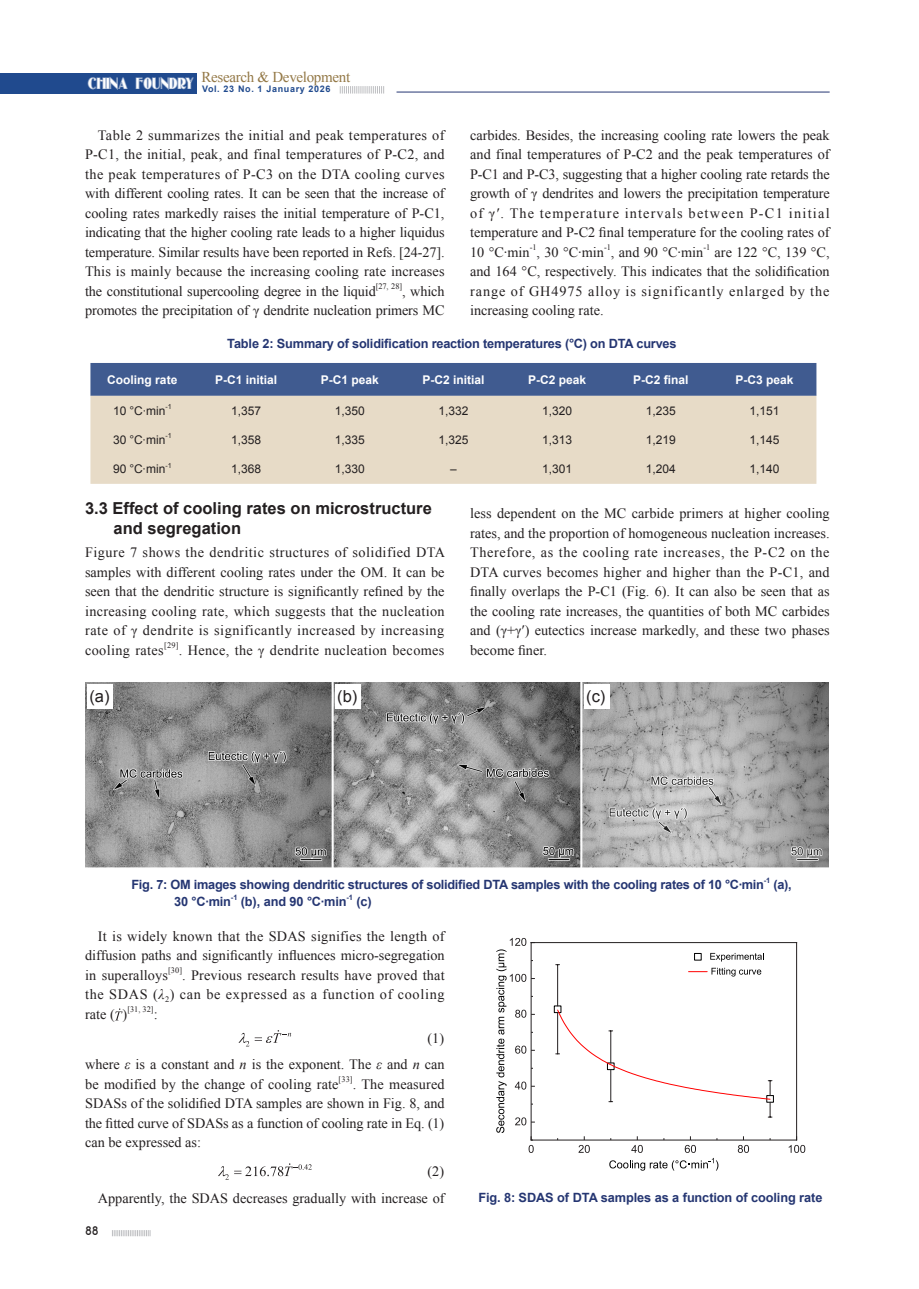
<style>
.page{position:relative;width:919px;height:1289px;background:#fff}
.page>*{position:absolute;margin:0;border:0;box-sizing:border-box;transform-origin:0 0}
.t1{font:700 16.5px/19.5px "Arial";color:#231f20}
.t2{font:16.5px "Arial";color:#231f20}
.t3{font:15px "Times New Roman";letter-spacing:-.02em;color:#937846}
.t4{font:14.25px/19.5px "Times New Roman";color:#231f20;text-align:justify}
.t5{font:14.25px "Times New Roman";letter-spacing:.025em;color:#231f20}
.t6{font:700 12.75px "Arial";letter-spacing:-.015em;color:#253672}
.t7{font:12px "Arial";color:#231f20}
.t8{font:700 12px "Arial";color:#fff}
.t9{font:500 12px "Avant Garde IT Cby BT";color:#231f20}
.t10{font:12px "Arial";color:#231f20;scale:2 1}
.t11{font:700 9px "Arial";letter-spacing:.07em;color:#204a8e}
.t12{font:8.25px "Times New Roman";color:#231f20}
.t13{font:700 7.5px "Arial";color:#253672}
.t14{font:7.05px "Arial";color:#231f20}
.s1{font-style:italic}
</style>
<div class="page">
<svg style="left:112px;top:1230px;width:39px;height:6px"></svg>
<div style="left:0;top:73px;width:197px;height:20px;background:#204a8e"></div>
<svg style="left:340px;top:86px;width:44px;height:7px"></svg>
<hr style="left:396px;top:92px;width:433px;height:1px;background:#253672">
<div style="left:90px;top:363px;width:726px;height:33px;background:#405b90"></div>
<div style="left:90px;top:396px;width:726px;height:88px;background:#e7dbc7"></div>
<img style="left:86px;top:682px;width:742px;height:186px">
<svg style="left:238px;top:1032px;width:11px;height:14px"></svg>
<svg style="left:255px;top:1030px;width:36px;height:12px"></svg>
<svg style="left:115px;top:1008px;width:8px;height:12px"></svg>
<svg style="left:218px;top:1163px;width:94px;height:16px"></svg>
<hr style="left:531px;top:1139px;width:265px;height:1px;background:#231f20">
<hr style="left:531px;top:942px;width:265px;height:1px;background:#231f20">
<hr style="left:796px;top:942px;width:1px;height:197px;background:#231f20">
<svg style="left:578px;top:1136px;width:11px;height:16px"></svg>
<svg style="left:737px;top:1136px;width:12px;height:16px"></svg>
<svg style="left:788px;top:1136px;width:17px;height:16px"></svg>
<div style="left:554px;top:1005px;width:7px;height:7px;border:1px solid #000"></div>
<hr style="left:557px;top:964px;width:1px;height:41px;background:#231f20">
<svg style="left:555px;top:1008px;width:217px;height:109px"></svg>
<div style="left:694px;top:953px;width:7px;height:7px;border:1px solid #000"></div>
<svg style="left:710px;top:952px;width:52px;height:9px"></svg>
<svg style="left:688px;top:967px;width:73px;height:9px"></svg>
<svg style="left:496px;top:937px;width:39px;height:215px"></svg>
<svg style="left:609px;top:1136px;width:109px;height:34px"></svg>
<div style="left:87px;top:684px;width:26px;height:25px;background:#fff"></div>
<div style="left:335px;top:684px;width:26px;height:25px;background:#fff"></div>
<div style="left:584px;top:684px;width:26px;height:25px;background:#fff"></div>
<p class="t3" style="left:201px;top:67px;width:150px">Research &amp; Development</p>
<p class="t11" style="left:88px;top:83px;width:244px"><sup>CHINA</sup> <sup>FOUNDRY</sup> Vol. 23 No. 1 January 2026</p>
<p class="t4" style="left:470px;top:125px;width:361px">carbides. Besides, the increasing cooling rate lowers the peak and final temperatures of P-C2 and the peak temperatures of P-C1 and P-C3, suggesting that a higher cooling rate retards the growth of γ dendrites and lowers the precipitation temperature of γ′. The temperature intervals between P-C1 initial temperature and P-C2 final temperature for the cooling rates of 10 °C·min</p>
<p class="t4" style="left:85px;top:125px;width:361px;text-indent:13px">Table 2 summarizes the initial and peak temperatures of P-C1, the initial, peak, and final temperatures of P-C2, and the peak temperatures of P-C3 on the DTA cooling curves with different cooling rates. It can be seen that the increase of cooling rates markedly raises the initial temperature of P-C1, indicating that the higher cooling rate leads to a higher liquidus temperature. Similar results have been reported in Refs. [24-27].<br>This is mainly because the increasing cooling rate increases the constitutional supercooling degree in the liquid</p>
<p class="t12" style="left:529px;top:242px;width:8px">-1</p>
<p class="t4" style="left:536px;top:242px;width:69px">, 30 °C·min</p>
<p class="t12" style="left:604px;top:242px;width:8px">-1</p>
<p class="t4" style="left:611px;top:242px;width:94px">, and 90 °C·min</p>
<p class="t12" style="left:703px;top:242px;width:8px">-1</p>
<p class="t4" style="left:470px;top:242px;width:361px;text-indent:244px">are 122 °C, 139 °C, and 164 °C, respectively. This indicates that the solidification range of GH4975 alloy is significantly enlarged by the increasing cooling rate.</p>
<p class="t6" style="left:227px;top:335px;width:451px">Table 2: Summary of solidification reaction temperatures (°C) on DTA curves</p>
<p class="t12" style="left:375px;top:281px;width:28px">[27, 28]</p>
<p class="t4" style="left:85px;top:281px;width:361px;text-align:right">, which<br>promotes the precipitation of γ dendrite nucleation primers MC</p>
<p class="t8" style="left:107px;top:371px;width:72px">Cooling rate</p>
<p class="t8" style="left:215px;top:371px;width:64px">P-C1 initial</p>
<p class="t8" style="left:321px;top:371px;width:60px">P-C1 peak</p>
<p class="t8" style="left:422px;top:371px;width:64px">P-C2 initial</p>
<p class="t8" style="left:528px;top:371px;width:60px">P-C2 peak</p>
<p class="t8" style="left:633px;top:371px;width:57px">P-C2 final</p>
<p class="t8" style="left:735px;top:371px;width:60px">P-C3 peak</p>
<p class="t7" style="left:113px;top:403px;width:54px">10 °C·min</p>
<p class="t14" style="left:165px;top:402px;width:8px">-1</p>
<p class="t7" style="left:231px;top:403px;width:32px">1,357</p>
<p class="t7" style="left:335px;top:403px;width:32px">1,350</p>
<p class="t7" style="left:438px;top:403px;width:32px">1,332</p>
<p class="t7" style="left:542px;top:403px;width:32px">1,320</p>
<p class="t7" style="left:645px;top:403px;width:32px">1,235</p>
<p class="t7" style="left:749px;top:403px;width:32px">1,151</p>
<p class="t7" style="left:113px;top:432px;width:54px">30 °C·min</p>
<p class="t14" style="left:165px;top:431px;width:8px">-1</p>
<p class="t7" style="left:231px;top:432px;width:32px">1,358</p>
<p class="t7" style="left:335px;top:432px;width:32px">1,335</p>
<p class="t7" style="left:438px;top:432px;width:32px">1,325</p>
<p class="t7" style="left:542px;top:432px;width:32px">1,313</p>
<p class="t7" style="left:645px;top:432px;width:32px">1,219</p>
<p class="t7" style="left:749px;top:432px;width:32px">1,145</p>
<p class="t7" style="left:113px;top:461px;width:54px">90 °C·min</p>
<p class="t14" style="left:165px;top:460px;width:8px">-1</p>
<p class="t7" style="left:231px;top:461px;width:32px">1,368</p>
<p class="t7" style="left:335px;top:461px;width:32px">1,330</p>
<p class="t10" style="left:449px;top:461px;width:5px">-</p>
<p class="t7" style="left:542px;top:461px;width:32px">1,301</p>
<p class="t7" style="left:645px;top:461px;width:32px">1,204</p>
<p class="t7" style="left:749px;top:461px;width:32px">1,140</p>
<p class="t1" style="left:114px;top:499px;width:320px;text-indent:-28px">3.3 Effect of cooling rates on microstructure and segregation</p>
<p class="t4" style="left:85px;top:542px;width:361px">Figure 7 shows the dendritic structures of solidified DTA samples with different cooling rates under the OM. It can be seen that the dendritic structure is significantly refined by the increasing cooling rate, which suggests that the nucleation rate of γ dendrite is significantly increased by increasing cooling rates</p>
<p class="t12" style="left:164px;top:639px;width:16px">[29]</p>
<p class="t5" style="left:179px;top:640px;width:267px">. Hence, the γ dendrite nucleation becomes</p>
<p class="t4" style="left:470px;top:503px;width:361px">less dependent on the MC carbide primers at higher cooling rates, and the proportion of homogeneous nucleation increases.<br>Therefore, as the cooling rate increases, the P-C2 on the DTA curves becomes higher and higher than the P-C1, and finally overlaps the P-C1 (Fig. 6). It can also be seen that as the cooling rate increases, the quantities of both MC carbides and (γ+γ′) eutectics increase markedly, and these two phases become finer.</p>
<p class="t2" style="left:89px;top:685px;width:22px">(a)</p>
<p class="t2" style="left:337px;top:685px;width:22px">(b)</p>
<p class="t2" style="left:586px;top:685px;width:21px">(c)</p>
<p class="t6" style="left:131px;top:876px;width:634px">Fig. 7: OM images showing dendritic structures of solidified DTA samples with the cooling rates of 10 °C·min</p>
<p class="t13" style="left:763px;top:875px;width:8px">-1</p>
<p class="t6" style="left:773px;top:876px;width:20px">(a),</p>
<p class="t6" style="left:174px;top:892px;width:58px">30 °C·min</p>
<p class="t13" style="left:231px;top:892px;width:8px">-1</p>
<p class="t6" style="left:241px;top:892px;width:107px">(b), and 90 °C·min</p>
<p class="t13" style="left:346px;top:892px;width:8px">-1</p>
<p class="t6" style="left:356px;top:892px;width:17px">(c)</p>
<p class="t4" style="left:85px;top:926px;width:361px;text-indent:13px">It is widely known that the SDAS signifies the length of diffusion paths and significantly influences micro-segregation in superalloys</p>
<p class="t12" style="left:168px;top:964px;width:16px">[30]</p>
<p class="t4" style="left:85px;top:965px;width:361px;text-indent:97px">. Previous research results have proved that the SDAS (<span class="s1">λ</span><sub>2</sub>) can be expressed as a function of cooling rate ( )</p>
<p class="t12" style="left:127px;top:1003px;width:28px">[31, 32]</p>
<p class="t4" style="left:154px;top:1004px;width:5px">:</p>
<p class="t4" style="left:85px;top:1054px;width:361px">where <span class="s1">ε</span> is a constant and <span class="s1">n</span> is the exponent. The <span class="s1">ε</span> and <span class="s1">n</span> can be modified by the change of cooling rate</p>
<p class="t4" style="left:427px;top:1028px;width:18px">(1)</p>
<p class="t12" style="left:338px;top:1073px;width:16px">[33]</p>
<p class="t4" style="left:85px;top:1073px;width:361px;text-indent:268px">. The measured SDASs of the solidified DTA samples are shown in Fig. 8, and the fitted curve of SDASs as a function of cooling rate in Eq. (1) can be expressed as:</p>
<p class="t4" style="left:427px;top:1161px;width:18px">(2)</p>
<p class="t4" style="left:98px;top:1188px;width:348px">Apparently, the SDAS decreases gradually with increase of</p>
<p class="t9" style="left:85px;top:1223px;width:15px">88</p>
<p class="t6" style="left:478px;top:1188px;width:345px">Fig. 8: SDAS of DTA samples as a function of cooling rate</p>
</div>
